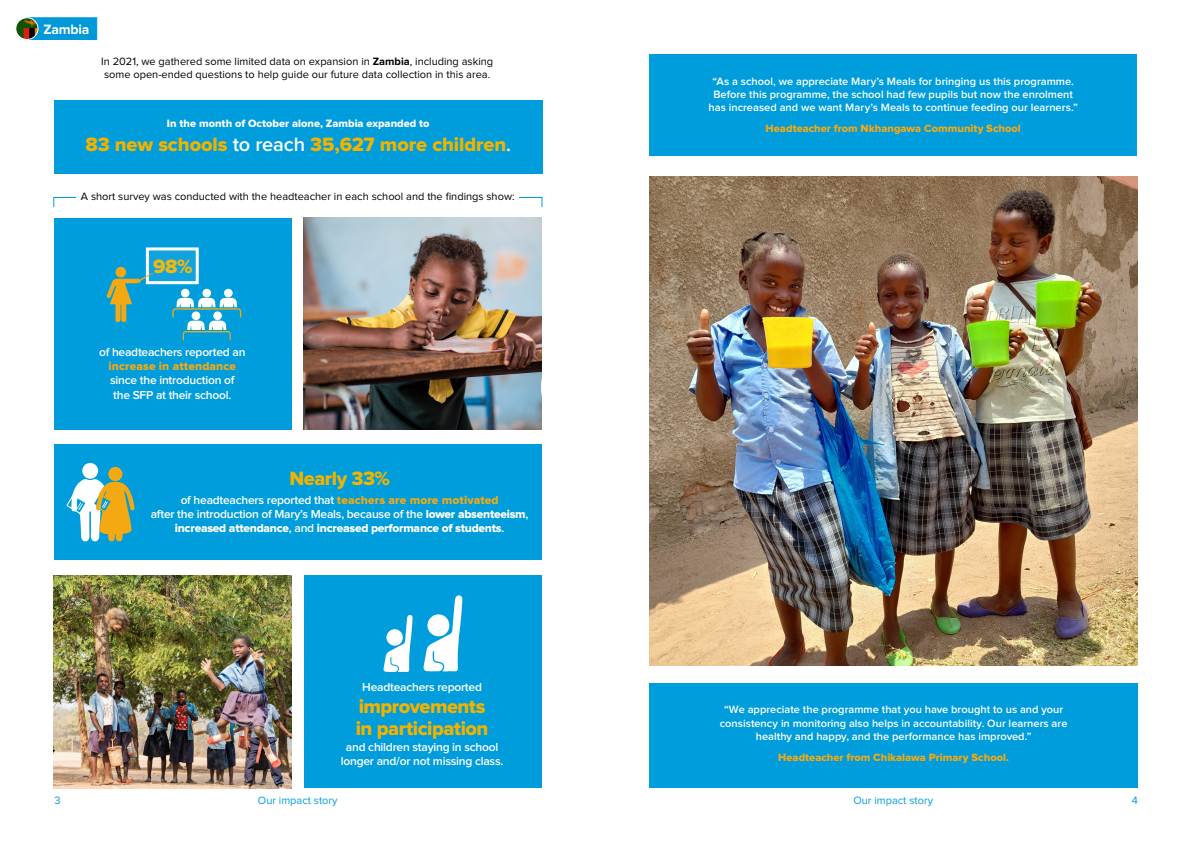
<style>
.page{position:relative;width:1191px;height:842px;background:#fff}
.page>*{position:absolute;margin:0;border:0;box-sizing:border-box;transform-origin:0 0}
.t1{font:20px/22px "Proxima Nova Extrabld";letter-spacing:-.015em;color:#f1b300}
.t2{font:700 14px "Proxima Nova";letter-spacing:-.02em;color:#fff}
.t3{font:600 12px/14.4px "Proxima Nova";letter-spacing:-.02em;color:#fff;text-align:center}
.t4{font:12px "Proxima Nova Extrabld";letter-spacing:-.02em;color:#fff}
.t5{font:12px "Proxima Nova Extrabld";letter-spacing:.01em;color:#f4a912}
.t6{font:600 11px/13.2px "Proxima Nova";color:#fff;text-align:center}
.t7{font:11px/13.2px "Proxima Nova";color:#000}
.t8{font:11px "Proxima Nova Extrabld";color:#f4a912}
.t9{font:11px "Proxima Nova Extrabld";letter-spacing:.005em;color:#fff}
.t10{font:11px "Proxima Nova";color:#009ddc}
.t11{font:11px "Proxima Nova";color:#0098d8}
.s1{font-weight:700}
.s2{font-family:"Proxima Nova";font-weight:600;color:#fff}
.s3{font-family:"Proxima Nova Extrabld";font-weight:400;color:#f4a912}
.s4{font-family:"Proxima Nova Extrabld";font-weight:400}
.s5{font-family:"Proxima Nova";font-weight:600}
</style>
<div class="page">
<div style="left:54px;top:218px;width:238px;height:211px;background:#009ddc"></div>
<div style="left:304px;top:576px;width:237px;height:212px;background:#009ddc"></div>
<img style="left:54px;top:576px;width:238px;height:212px">
<div style="left:54px;top:444px;width:487px;height:116px;background:#009ddc"></div>
<div style="left:649px;top:54px;width:488px;height:101px;background:#009ddc"></div>
<img style="left:304px;top:218px;width:237px;height:211px">
<div style="left:649px;top:683px;width:488px;height:105px;background:#009ddc"></div>
<div style="left:54px;top:100px;width:488px;height:74px;background:#009ddc"></div>
<img style="left:649px;top:177px;width:488px;height:488px">
<div style="left:224px;top:289px;width:9px;height:8px;background:#fff;border-radius:50%"></div>
<div style="left:202px;top:289px;width:9px;height:8px;background:#fff;border-radius:50%"></div>
<svg style="left:172px;top:298px;width:69px;height:42px"></svg>
<div style="left:181px;top:289px;width:8px;height:8px;background:#fff;border-radius:50%"></div>
<div style="left:147px;top:249px;width:50px;height:34px;background:#11a3de"></div>
<div style="left:146px;top:247px;width:53px;height:37px;border:3px solid #fff"></div>
<div style="left:115px;top:267px;width:11px;height:10px;background:#f4a912;border-radius:50%"></div>
<svg style="left:106px;top:273px;width:47px;height:49px"></svg>
<svg style="left:383px;top:615px;width:30px;height:57px"></svg>
<div style="left:386px;top:629px;width:17px;height:17px;background:#fff;border-radius:50%"></div>
<svg style="left:423px;top:595px;width:39px;height:76px"></svg>
<div style="left:427px;top:614px;width:22px;height:22px;background:#fff;border-radius:50%"></div>
<div style="left:82px;top:463px;width:16px;height:16px;background:#fff;border-radius:50%"></div>
<div style="left:108px;top:467px;width:14px;height:14px;background:#f4a912;border-radius:50%"></div>
<svg style="left:66px;top:479px;width:69px;height:62px"></svg>
<div style="left:26px;top:17px;width:71px;height:23px;background:#0098d8;border:1px solid #0098d8"></div>
<img style="left:16px;top:18px;width:22px;height:21px;border-radius:11px">
<div style="left:15px;top:17px;width:24px;height:23px;border:1px solid #fff;border-radius:50%"></div>
<p class="t2" style="left:43px;top:22px;width:47px">Zambia</p>
<p class="t7" style="left:101px;top:55px;width:393px">In 2021, we gathered some limited data on expansion in <span class="s1">Zambia</span>, including asking some open-ended questions to help guide our future data collection in this area.</p>
<p class="t9" style="left:167px;top:118px;width:264px">In the month of October alone, Zambia expanded to</p>
<h1 class="t1" style="left:85px;top:134px;width:427px">83 new schools <span class="s2">to reach</span> 35,627 more children<span class="s2">.</span></h1>
<p class="t7" style="left:81px;top:191px;width:435px">A short survey was conducted with the headteacher in each school and the findings show:</p>
<h1 class="t1" style="left:153px;top:256px;width:41px">98%</h1>
<p class="t3" style="left:99px;top:345px;width:148px">of headteachers reported an</p>
<p class="t5" style="left:109px;top:361px;width:129px">increase in attendance</p>
<p class="t3" style="left:110px;top:374px;width:126px;text-align:left">since the introduction of the SFP at their school.</p>
<h1 class="t1" style="left:289px;top:468px;width:102px">Nearly 33%</h1>
<p class="t3" style="left:151px;top:493px;width:379px">of headteachers reported that <span class="s3">teachers are more motivated<br></span>after the introduction of Mary’s Meals, because of the <span class="s4">lower absenteeism</span>,</p>
<p class="t4" style="left:175px;top:523px;width:331px">increased attendance<span class="s5">, and</span> increased performance of students<span class="s5">.</span></p>
<p class="t3" style="left:362px;top:680px;width:121px">Headteachers reported</p>
<h1 class="t1" style="left:356px;top:696px;width:134px">improvements in participation</h1>
<p class="t3" style="left:341px;top:740px;width:164px">and children staying in school longer and/or not missing class.</p>
<p class="t6" style="left:708px;top:75px;width:371px">“As a school, we appreciate Mary’s Meals for bringing us this programme.<br>Before this programme, the school had few pupils but now the enrolment has increased and we want Mary’s Meals to continue feeding our learners.”</p>
<p class="t8" style="left:765px;top:124px;width:257px">Headteacher from Nkhangawa Community School</p>
<p class="t6" style="left:720px;top:704px;width:349px">“We appreciate the programme that you have brought to us and your consistency in monitoring also helps in accountability. Our learners are healthy and happy, and the performance has improved.”</p>
<p class="t8" style="left:778px;top:752px;width:232px">Headteacher from Chikalawa Primary School.</p>
<p class="t10" style="left:258px;top:795px;width:81px">Our impact story</p>
<p class="t10" style="left:853px;top:795px;width:81px">Our impact story</p>
<p class="t11" style="left:55px;top:795px;width:8px">3</p>
<p class="t11" style="left:1131px;top:795px;width:8px">4</p>
</div>
